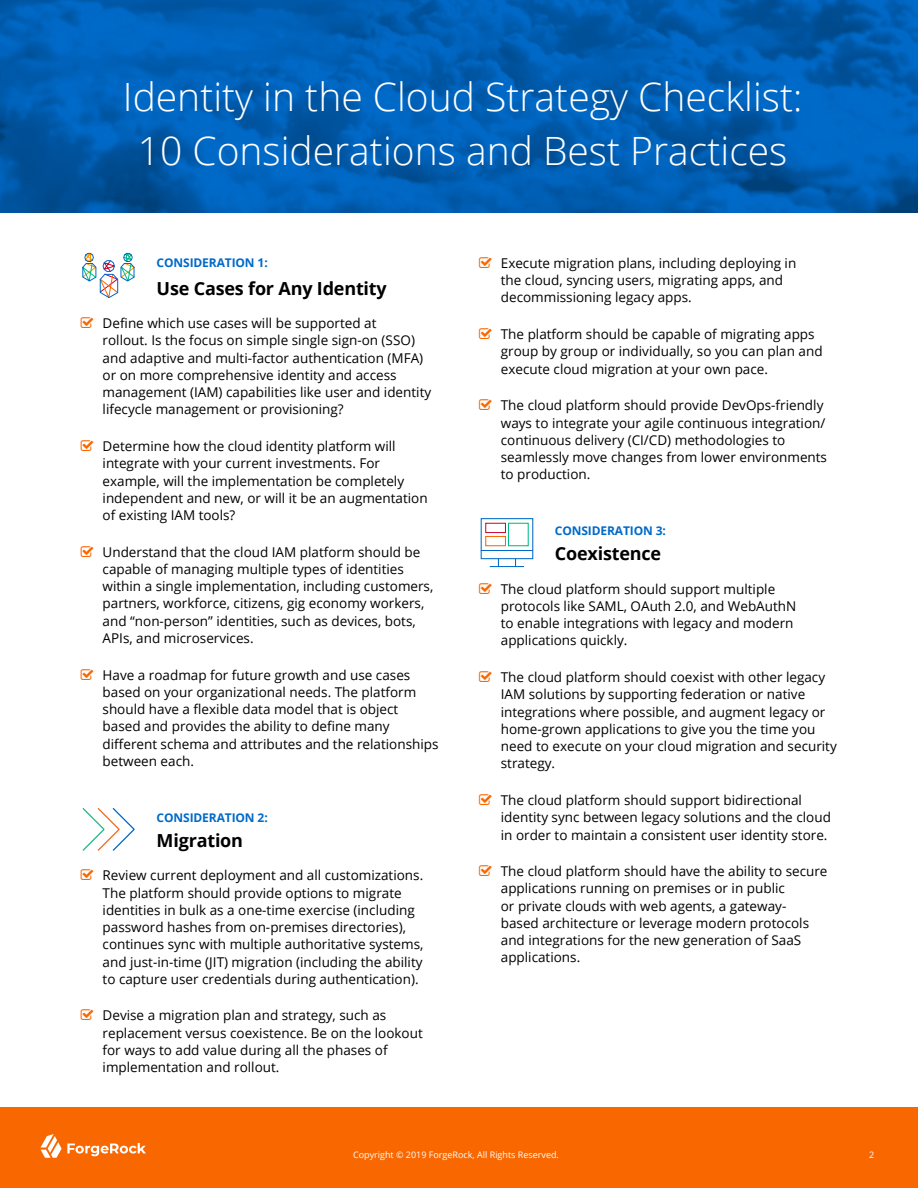
<style>
.page{position:relative;width:918px;height:1188px;background:#fff}
.page>*{position:absolute;margin:0;border:0;box-sizing:border-box;transform-origin:0 0}
.t1{font:300 39px/54px "Open Sans";color:#fff;text-align:center}
.t2{font:700 18px "Open Sans";letter-spacing:-.01em;color:#000}
.t3{font:13.5px/17.2px "Open Sans";color:#000}
.t4{font:700 12px "Open Sans";letter-spacing:-.01em;color:#006ac8}
.t5{font:9px "Open Sans";color:#fff}
</style>
<div class="page">
<div style="left:0;top:1107px;width:918px;height:81px;background:#f96700"></div>
<svg style="left:41px;top:1134px;width:105px;height:24px"></svg>
<svg style="left:0;top:0;width:918px;height:213px;background:#005db2"></svg>
<svg style="left:82px;top:252px;width:53px;height:46px"></svg>
<svg style="left:82px;top:808px;width:53px;height:43px"></svg>
<div style="left:481px;top:518px;width:52px;height:41px;border:1px solid #006ac8"></div>
<hr style="left:481px;top:550px;width:52px;height:1px;background:#006ac8">
<hr style="left:490px;top:566px;width:34px;height:1px;background:#006ac8">
<div style="left:485px;top:523px;width:21px;height:10px;border:1px solid #cc0937"></div>
<div style="left:485px;top:536px;width:21px;height:10px;border:1px solid #f96700"></div>
<div style="left:508px;top:523px;width:21px;height:23px;border:1px solid #00bb86"></div>
<h1 class="t1" style="left:123px;top:69px;width:681px">Identity in the Cloud Strategy Checklist:<br>10 Considerations and Best Practices</h1>
<p class="t4" style="left:157px;top:254px;width:113px">CONSIDERATION 1:</p>
<h2 class="t2" style="left:157px;top:275px;width:232px">Use Cases for Any Identity</h2>
<p class="t3" style="left:103px;top:314px;width:330px">Define which use cases will be supported at<br>rollout. Is the focus on simple single sign-on (SSO) and adaptive and multi-factor authentication (MFA) or on more comprehensive identity and access management (IAM) capabilities like user and identity lifecycle management or provisioning?</p>
<p class="t3" style="left:103px;top:437px;width:327px">Determine how the cloud identity platform will integrate with your current investments. For example, will the implementation be completely independent and new, or will it be an augmentation of existing IAM tools?</p>
<p class="t3" style="left:103px;top:543px;width:332px">Understand that the cloud IAM platform should be capable of managing multiple types of identities within a single implementation, including customers, partners, workforce, citizens, gig economy workers, and “non-person” identities, such as devices, bots, APIs, and microservices.</p>
<p class="t3" style="left:103px;top:666px;width:337px">Have a roadmap for future growth and use cases based on your organizational needs. The platform should have a flexible data model that is object based and provides the ability to define many different schema and attributes and the relationships between each.</p>
<p class="t4" style="left:157px;top:809px;width:113px">CONSIDERATION 2:</p>
<h2 class="t2" style="left:157px;top:828px;width:88px">Migration</h2>
<p class="t3" style="left:103px;top:866px;width:322px">Review current deployment and all customizations.<br>The platform should provide options to migrate identities in bulk as a one-time exercise (including password hashes from on-premises directories), continues sync with multiple authoritative systems, and just-in-time (JIT) migration (including the ability to capture user credentials during authentication).</p>
<p class="t3" style="left:103px;top:1007px;width:322px">Devise a migration plan and strategy, such as replacement versus coexistence. Be on the lookout for ways to add value during all the phases of implementation and rollout.</p>
<p class="t3" style="left:501px;top:254px;width:297px">Execute migration plans, including deploying in the cloud, syncing users, migrating apps, and decommissioning legacy apps.</p>
<p class="t3" style="left:501px;top:325px;width:323px">The platform should be capable of migrating apps group by group or individually, so you can plan and execute cloud migration at your own pace.</p>
<p class="t3" style="left:501px;top:396px;width:328px">The cloud platform should provide DevOps-friendly ways to integrate your agile continuous integration/ continuous delivery (CI/CD) methodologies to seamlessly move changes from lower environments to production.</p>
<p class="t4" style="left:555px;top:522px;width:113px">CONSIDERATION 3:</p>
<h2 class="t2" style="left:555px;top:541px;width:108px">Coexistence</h2>
<p class="t3" style="left:501px;top:580px;width:297px">The cloud platform should support multiple protocols like SAML, OAuth 2.0, and WebAuthN to enable integrations with legacy and modern applications quickly.</p>
<p class="t3" style="left:501px;top:668px;width:338px">The cloud platform should coexist with other legacy IAM solutions by supporting federation or native integrations where possible, and augment legacy or home-grown applications to give you the time you need to execute on your cloud migration and security strategy.</p>
<p class="t3" style="left:501px;top:791px;width:332px">The cloud platform should support bidirectional identity sync between legacy solutions and the cloud in order to maintain a consistent user identity store.</p>
<p class="t3" style="left:501px;top:862px;width:328px">The cloud platform should have the ability to secure applications running on premises or in public<br>or private clouds with web agents, a gateway&shy;based architecture or leverage modern protocols and integrations for the new generation of SaaS applications.</p>
<p class="t5" style="left:353px;top:1148px;width:207px">Copyright © 2019 ForgeRock, All Rights Reserved.</p>
<p class="t5" style="left:869px;top:1149px;width:7px">2</p>
</div>
